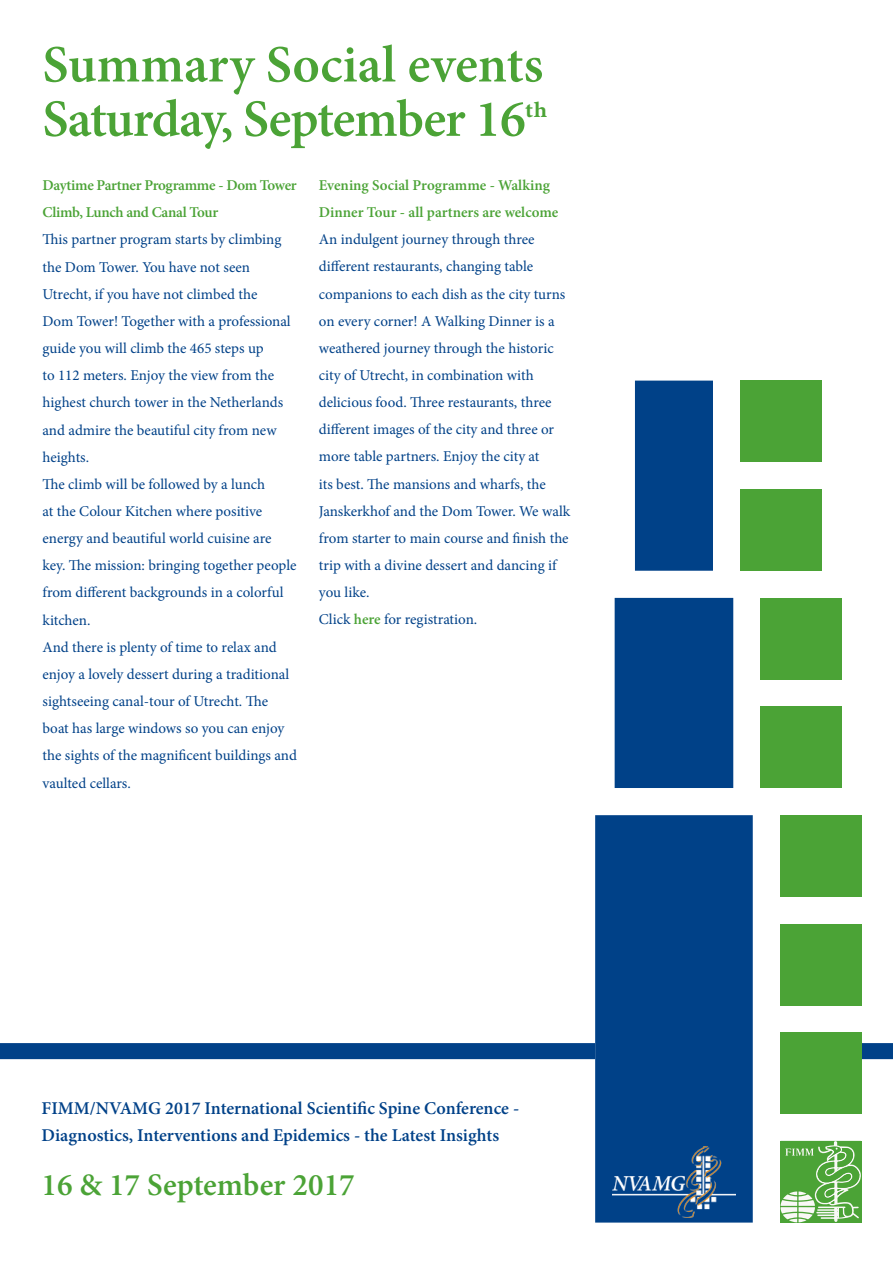
<style>
.page{position:relative;width:893px;height:1263px;background:#fff}
.page>*{position:absolute;margin:0;border:0;box-sizing:border-box;transform-origin:0 0}
.t1{font:600 52.5px/54.3px "Minion Pro";letter-spacing:-.005em;color:#4ba336}
.t2{font:600 31.5px "Minion Pro";color:#4ba336}
.t3{font:600 18px/27.2px "Minion Pro";color:#004188}
.t4{font:15px/27.2px "Minion Pro";color:#004188}
.t5{font:600 15px/27.2px "Minion Pro";letter-spacing:-.01em;color:#4ba336}
.s1{font-weight:600;color:#4ba336}
</style>
<div class="page">
<div style="left:635px;top:381px;width:78px;height:190px;background:#004188"></div>
<div style="left:615px;top:598px;width:118px;height:190px;background:#004188"></div>
<div style="left:780px;top:815px;width:81px;height:82px;background:#4ba336"></div>
<div style="left:760px;top:706px;width:82px;height:82px;background:#4ba336"></div>
<div style="left:760px;top:598px;width:82px;height:81px;background:#4ba336"></div>
<div style="left:740px;top:489px;width:82px;height:82px;background:#4ba336"></div>
<div style="left:740px;top:381px;width:82px;height:81px;background:#4ba336"></div>
<div style="left:780px;top:924px;width:81px;height:81px;background:#4ba336"></div>
<div style="left:0;top:1043px;width:595px;height:16px;background:#004188"></div>
<div style="left:861px;top:1043px;width:32px;height:16px;background:#004188"></div>
<div style="left:780px;top:1032px;width:81px;height:82px;background:#4ba336"></div>
<div style="left:595px;top:815px;width:158px;height:407px;background:#004188"></div>
<img style="left:612px;top:1147px;width:124px;height:71px">
<svg style="left:780px;top:1141px;width:81px;height:81px;background:#76b865"></svg>
<h1 class="t1" style="left:43px;top:37px;width:507px">Summary Social events<br>Saturday, September 16<sup>th</sup></h1>
<p class="t5" style="left:43px;top:172px;width:256px">Daytime Partner Programme - Dom Tower<br>Climb, Lunch and Canal Tour</p>
<p class="t4" style="left:43px;top:226px;width:256px">This partner program starts by climbing the Dom Tower. You have not seen Utrecht, if you have not climbed the<br>Dom Tower! Together with a professional guide you will climb the 465 steps up<br>to 112 meters. Enjoy the view from the highest church tower in the Netherlands and admire the beautiful city from new heights.<br>The climb will be followed by a lunch<br>at the Colour Kitchen where positive energy and beautiful world cuisine are key. The mission: bringing together people from different backgrounds in a colorful kitchen.<br>And there is plenty of time to relax and enjoy a lovely dessert during a traditional sightseeing canal-tour of Utrecht. The boat has large windows so you can enjoy the sights of the magnificent buildings and vaulted cellars.</p>
<p class="t5" style="left:319px;top:171px;width:241px">Evening Social Programme - Walking<br>Dinner Tour - all partners are welcome</p>
<p class="t4" style="left:319px;top:226px;width:253px">An indulgent journey through three different restaurants, changing table companions to each dish as the city turns on every corner! A Walking Dinner is a weathered journey through the historic city of Utrecht, in combination with delicious food. Three restaurants, three different images of the city and three or more table partners. Enjoy the city at<br>its best. The mansions and wharfs, the Janskerkhof and the Dom Tower. We walk from starter to main course and finish the trip with a divine dessert and dancing if you like.<br>Click <span class="s1">here</span> for registration.</p>
<p class="t3" style="left:42px;top:1094px;width:479px">FIMM/NVAMG 2017 International Scientific Spine Conference -<br>Diagnostics, Interventions and Epidemics - the Latest Insights</p>
<h2 class="t2" style="left:42px;top:1163px;width:315px">16 &amp; 17 September 2017</h2>
</div>
